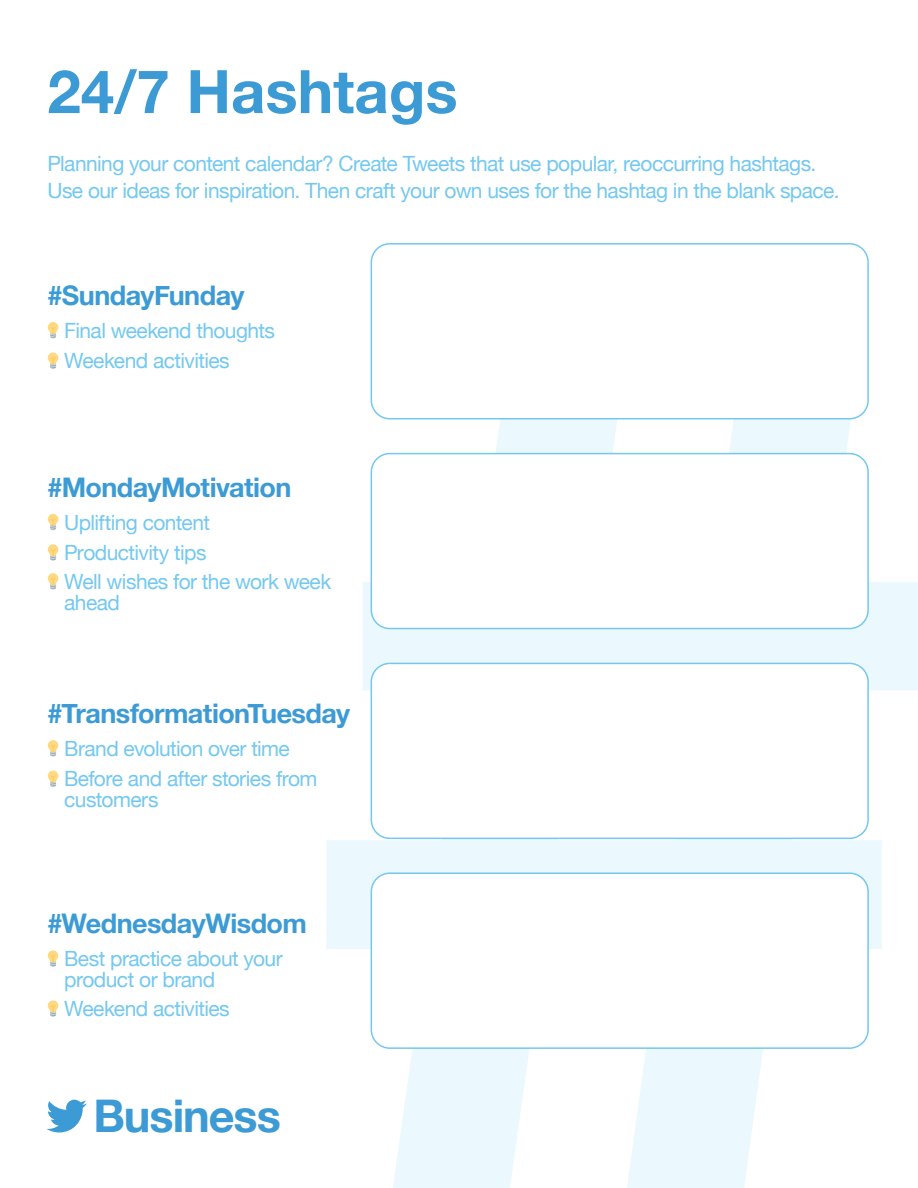
<style>
.page{position:relative;width:918px;height:1188px;background:#fff}
.page>*{position:absolute;margin:0;border:0;box-sizing:border-box;transform-origin:0 0}
.t1{font:700 60px "Helvetica Neue";color:#3c9bd5}
.t2{font:700 45px "Helvetica Neue";letter-spacing:-.025em;color:#3c9bd5}
.t3{font:700 27px "Helvetica Neue";letter-spacing:-.02em;color:#3c9bd5}
.t4{font:21px/30.5px "Helvetica Neue";letter-spacing:-.025em;color:#74c8f0}
</style>
<div class="page">
<svg style="left:326px;top:343px;width:592px;height:845px"></svg>
<svg style="left:46px;top:1100px;width:41px;height:32px"></svg>
<div style="left:371px;top:244px;width:497px;height:175px;background:#fff;border-radius:18px"></div>
<div style="left:371px;top:243px;width:498px;height:176px;border:2px solid #74c8f0;border-radius:18px"></div>
<svg style="left:48px;top:352px;width:10px;height:17px"></svg>
<svg style="left:48px;top:322px;width:10px;height:17px"></svg>
<div style="left:371px;top:454px;width:497px;height:175px;background:#fff;border-radius:18px"></div>
<div style="left:371px;top:453px;width:498px;height:176px;border:2px solid #74c8f0;border-radius:18px"></div>
<svg style="left:48px;top:544px;width:10px;height:17px"></svg>
<svg style="left:48px;top:514px;width:10px;height:16px"></svg>
<svg style="left:48px;top:573px;width:10px;height:17px"></svg>
<div style="left:371px;top:663px;width:497px;height:175px;background:#fff;border-radius:18px"></div>
<div style="left:371px;top:663px;width:498px;height:176px;border:2px solid #74c8f0;border-radius:18px"></div>
<svg style="left:48px;top:771px;width:10px;height:16px"></svg>
<svg style="left:48px;top:740px;width:10px;height:17px"></svg>
<div style="left:371px;top:873px;width:497px;height:175px;background:#fff;border-radius:18px"></div>
<div style="left:371px;top:872px;width:498px;height:177px;border:2px solid #74c8f0;border-radius:18px"></div>
<svg style="left:48px;top:1000px;width:10px;height:17px"></svg>
<svg style="left:48px;top:950px;width:10px;height:17px"></svg>
<h1 class="t1" style="left:47px;top:45px;width:412px">24/7 Hashtags</h1>
<p class="t4" style="left:47px;top:151px;width:794px;line-height:27px">Planning your content calendar? Create Tweets that use popular, reoccurring hashtags.<br>Use our ideas for inspiration. Then craft your own uses for the hashtag in the blank space.</p>
<p class="t3" style="left:47px;top:274px;width:198px">#SundayFunday</p>
<p class="t4" style="left:64px;top:316px;width:212px">Final weekend thoughts<br>Weekend activities</p>
<p class="t3" style="left:47px;top:466px;width:246px">#MondayMotivation</p>
<p class="t4" style="left:64px;top:508px;width:269px;line-height:29.7px">Uplifting content<br>Productivity tips<br>Well wishes for the work week</p>
<p class="t4" style="left:64px;top:588px;width:57px">ahead</p>
<p class="t3" style="left:47px;top:692px;width:304px">#TransformationTuesday</p>
<p class="t4" style="left:64px;top:734px;width:255px">Brand evolution over time<br>Before and after stories from</p>
<p class="t4" style="left:64px;top:786px;width:96px">customers</p>
<p class="t3" style="left:47px;top:902px;width:261px">#WednesdayWisdom</p>
<p class="t4" style="left:64px;top:949px;width:220px;line-height:21px">Best practice about your product or brand</p>
<p class="t4" style="left:64px;top:995px;width:167px">Weekend activities</p>
<h2 class="t2" style="left:93px;top:1081px;width:189px">Business</h2>
</div>
